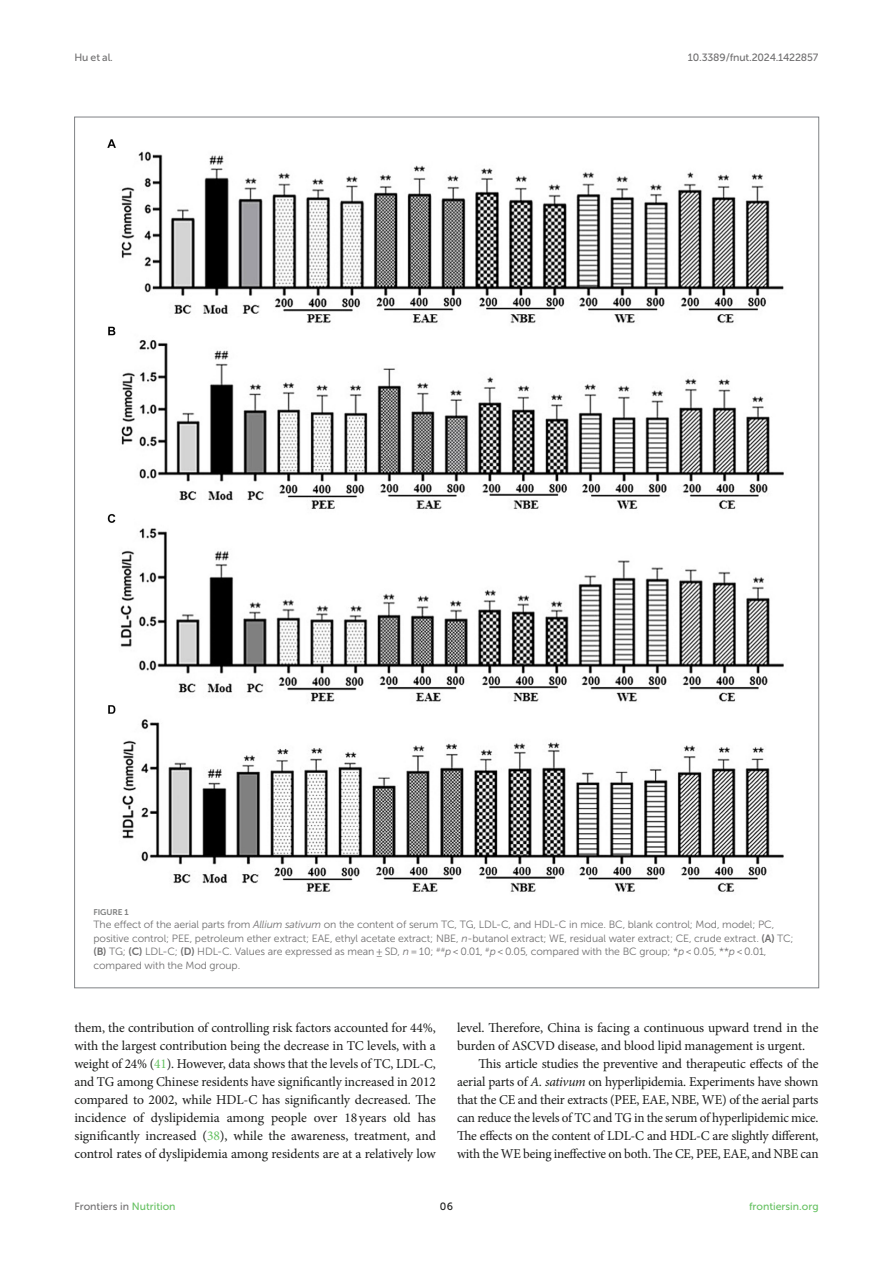
<style>
.page{position:relative;width:893px;height:1263px;background:#fff}
.page>*{position:absolute;margin:0;border:0;box-sizing:border-box;transform-origin:0 0}
.TEXT{font:13.5px/18px "Minion Pro";letter-spacing:-.01em;color:#1b1c1b;text-align:justify}
.FIG_LEG{font:10.5px/13.5px "Museo Sans 300";letter-spacing:-.01em;color:#706f70}
.t1{font:10.5px "Museo Sans 500";letter-spacing:-.015em;color:#706f70}
.t2{font:10.5px "Museo Sans 500";color:#65c161}
.t3{font:10.5px "Museo Sans 500";color:#1b1c1b}
.FIG_HD{font:8.25px "Museo Sans 700";letter-spacing:-.01em;color:#7e7f7f}
.s1{font-style:italic}
.s2{font-family:"Museo Sans 700"}
.s3{color:#65c161}
</style>
<div class="page">
<img style="left:107px;top:139px;width:677px;height:753px">
<p class="t1" style="left:74px;top:51px;width:40px">Hu et al.</p>
<p class="t1" style="left:688px;top:51px;width:132px">10.3389/fnut.2024.1422857</p>
<p class="FIG_HD" style="left:94px;top:907px;width:37px">FIGURE 1</p>
<p class="FIG_LEG" style="left:94px;top:918px;width:702px">The effect of the aerial parts from <span class="s1">Allium sativum</span> on the content of serum TC, TG, LDL-C, and HDL-C in mice. BC, blank control; Mod, model; PC, positive control; PEE, petroleum ether extract; EAE, ethyl acetate extract; NBE, <span class="s1">n</span>-butanol extract; WE, residual water extract; CE, crude extract. <span class="s2">(A)</span> TC; <span class="s2">(B)</span> TG; <span class="s2">(C)</span> LDL-C; <span class="s2">(D)</span> HDL-C. Values are expressed as mean ± SD, <span class="s1">n</span> = 10; <sup>##</sup><span class="s1">p</span> &lt; 0.01, <sup>#</sup><span class="s1">p</span> &lt; 0.05, compared with the BC group; *<span class="s1">p</span> &lt; 0.05, **<span class="s1">p</span> &lt; 0.01, compared with the Mod group.</p>
<p class="TEXT" style="left:74px;top:1019px;width:363px">them, the contribution of controlling risk factors accounted for 44%, with the largest contribution being the decrease in TC levels, with a weight of 24% (<span class="s3">41</span>). However, data shows that the levels of TC, LDL-C, and TG among Chinese residents have significantly increased in 2012 compared to 2002, while HDL-C has significantly decreased. The incidence of dyslipidemia among people over 18years old has significantly increased (<span class="s3">38</span>), while the awareness, treatment, and control rates of dyslipidemia among residents are at a relatively low</p>
<p class="TEXT" style="left:457px;top:1019px;width:363px">level. Therefore, China is facing a continuous upward trend in the burden of ASCVD disease, and blood lipid management is urgent.</p>
<p class="TEXT" style="left:457px;top:1055px;width:363px;text-indent:21px">This article studies the preventive and therapeutic effects of the aerial parts of <span class="s1">A. sativum</span> on hyperlipidemia. Experiments have shown that the CE and their extracts (PEE, EAE, NBE, WE) of the aerial parts can reduce the levels of TC and TG in the serum of hyperlipidemic mice.<br>The effects on the content of LDL-C and HDL-C are slightly different, with the WE being ineffective on both. The CE, PEE, EAE, and NBE can</p>
<p class="t1" style="left:74px;top:1200px;width:103px">Frontiers in <span class="s3">Nutrition</span></p>
<p class="t3" style="left:440px;top:1200px;width:15px">06</p>
<p class="t2" style="left:749px;top:1200px;width:71px">frontiersin.org</p>
</div>
